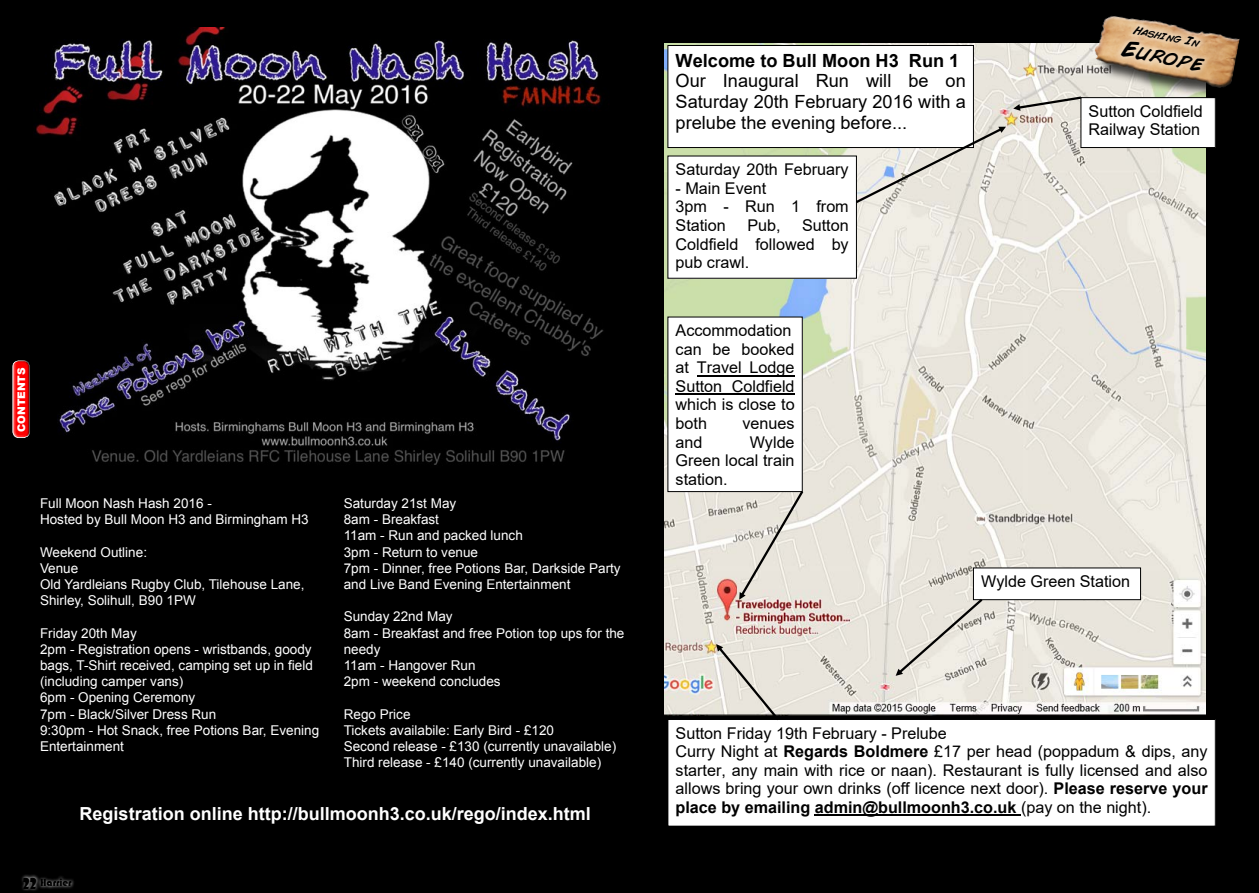
<style>
.page{position:relative;width:1259px;height:893px;background:#000}
.page>*{position:absolute;margin:0;border:0;box-sizing:border-box;transform-origin:0 0}
.t1{font:22.35px "Comic";color:#000}
.t2{font:18.15px/20.9px "Arial";color:#000;text-align:justify}
.t3{font:700 18.15px "Arial";color:#000}
.t4{font:700 18px "Arial";color:#fff}
.t5{font:16.2px/18.6px "Arial";color:#000}
.t6{font:13.5px/16.2px "Arial";color:#fff}
.t7{font:11.85px "Comic";color:#000}
.t8{font:10.5px "Bauhaus 93";color:#000}
.t9{font:900 10.5px "Arial";color:#fff}
.s1{font-family:"Showcard Gothic";font-size:15px}
.s2{font-weight:700;color:#fff}
.s3{font-weight:700}
</style>
<div class="page">
<img style="left:36px;top:28px;width:568px;height:437px">
<img style="left:664px;top:44px;width:541px;height:671px">
<div style="left:973px;top:568px;width:167px;height:32px;background:#fff"></div>
<div style="left:973px;top:568px;width:168px;height:32px;border:1px solid #000"></div>
<div style="left:668px;top:719px;width:547px;height:107px;background:#fff"></div>
<div style="left:667px;top:719px;width:548px;height:107px;border:1px solid #000"></div>
<hr style="left:815px;top:815px;width:206px;height:1px;background:#000">
<div style="left:1081px;top:98px;width:134px;height:50px;background:#fff"></div>
<div style="left:1080px;top:97px;width:135px;height:51px;border:1px solid #000"></div>
<div style="left:668px;top:156px;width:188px;height:122px;background:#fff"></div>
<div style="left:668px;top:46px;width:305px;height:102px;background:#fff"></div>
<div style="left:667px;top:45px;width:307px;height:103px;border:1px solid #000"></div>
<div style="left:668px;top:317px;width:134px;height:175px;background:#fff"></div>
<hr style="left:697px;top:375px;width:97px;height:1px;background:#000">
<hr style="left:675px;top:394px;width:119px;height:1px;background:#000">
<svg style="left:895px;top:596px;width:90px;height:80px;background:#dedbd2"></svg>
<svg style="left:853px;top:126px;width:153px;height:79px"></svg>
<svg style="left:739px;top:488px;width:66px;height:112px;background:#dcd8d0"></svg>
<svg style="left:716px;top:644px;width:65px;height:77px;background:#cfcbc4"></svg>
<svg style="left:1013px;top:16px;width:227px;height:95px"></svg>
<div style="left:1114px;top:20px;width:97px;height:57px;background:#fff;opacity:.39"></div>
<div style="left:9px;top:358px;width:19px;height:83px;background:#fff;opacity:.75"></div>
<div style="left:14px;top:357px;width:20px;height:83px;background:#000;opacity:.75"></div>
<div style="left:20px;top:874px;width:20px;height:18px;background:#fff;opacity:.75"></div>
<div style="left:37px;top:875px;width:38px;height:15px;background:#fff;opacity:.75"></div>
<p class="t9" style="left:14px;top:432px;width:66px;rotate:-90deg">CONTENTS</p>
<p class="t6" style="left:344px;top:495px;width:278px">Saturday 21st May<br>8am - Breakfast<br>11am - Run and packed lunch<br>3pm - Return to venue<br>7pm - Dinner, free Potions Bar, Darkside Party and Live Band Evening Entertainment</p>
<p class="t6" style="left:344px;top:609px;width:282px">Sunday 22nd May<br>8am - Breakfast and free Potion top ups for the needy<br>11am - Hangover Run<br>2pm - weekend concludes</p>
<p class="t6" style="left:344px;top:706px;width:274px">Rego Price<br>Tickets availabile: Early Bird - £120<br>Second release - £130 (currently unavailable)<br>Third release - £140 (currently unavailable)</p>
<h3 class="t4" style="left:80px;top:802px;width:513px">Registration online http://bullmoonh3.co.uk/rego/index.html</h3>
<p class="t6" style="left:40px;top:495px;width:270px">Full Moon Nash Hash 2016 -<br>Hosted by Bull Moon H3 and Birmingham H3</p>
<p class="t6" style="left:40px;top:544px;width:266px">Weekend Outline:<br>Venue<br>Old Yardleians Rugby Club, Tilehouse Lane,<br>Shirley, Solihull, B90 1PW</p>
<p class="t6" style="left:40px;top:625px;width:281px">Friday 20th May<br>2pm - Registration opens - wristbands, goody bags, T-Shirt received, camping set up in field (including camper vans)<br>6pm - Opening Ceremony<br>7pm - Black/Silver Dress Run<br>9:30pm - Hot Snack, free Potions Bar, Evening<br>Entertainment</p>
<p class="t8" style="left:23px;top:877px;width:50px"><span class="s1">22</span> Harrier</p>
<h2 class="t3" style="left:675px;top:47px;width:285px">Welcome to Bull Moon H3 Run 1</h2>
<h2 class="t2" style="left:675px;top:71px;width:292px">Our Inaugural Run will be on Saturday 20th February 2016 with a prelube the evening before...</h2>
<p class="t5" style="left:675px;top:160px;width:175px">Saturday 20th February</p>
<p class="t5" style="left:675px;top:179px;width:175px">- Main Event<br>3pm - Run 1 from<br>Station</p>
<p class="t5" style="left:675px;top:216px;width:175px;text-align:justify;text-indent:126px">Sutton Coldfield followed by pub crawl.</p>
<p class="t5" style="left:747px;top:216px;width:35px">Pub,</p>
<p class="t5" style="left:675px;top:321px;width:121px">Accommodation can be booked at Travel Lodge<br>Sutton Coldfield which is close to both</p>
<p class="t5" style="left:742px;top:414px;width:54px">venues</p>
<p class="t5" style="left:675px;top:433px;width:121px;text-align:justify;text-indent:74px">Wylde Green local train station.<span class="s2">ld</span></p>
<p class="t5" style="left:675px;top:433px;width:28px">and</p>
<p class="t7" style="left:1134px;top:24px;width:68px;rotate:11deg">Hashing In</p>
<h1 class="t1" style="left:1124px;top:37px;width:83px;rotate:12deg">Europe</h1>
<p class="t5" style="left:1088px;top:102px;width:116px">Sutton Coldfield<br>Railway Station</p>
<p class="t5" style="left:981px;top:572px;width:151px">Wylde Green Station</p>
<p class="t5" style="left:675px;top:723px;width:533px">Sutton Friday 19th February - Prelube<br>Curry Night at <span class="s3">Regards Boldmere</span> £17 per head (poppadum &amp; dips, any starter, any main with rice or naan). Restaurant is fully licensed and also allows bring your own drinks (off licence next door). <span class="s3">Please reserve your place by emailing admin@bullmoonh3.co.uk</span> (pay on the night).</p>
</div>
